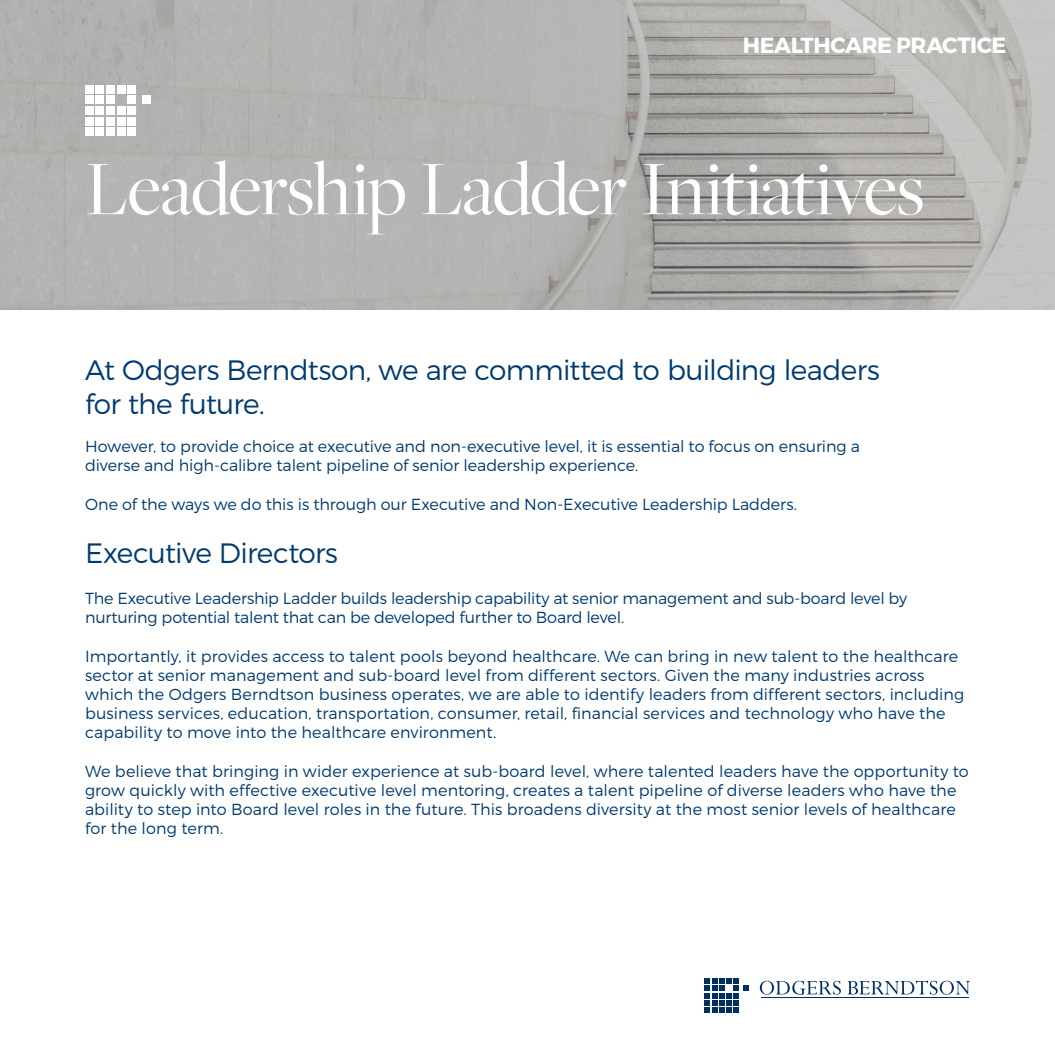
<style>
.page{position:relative;width:1055px;height:1055px;background:#fff}
.page>*{position:absolute;margin:0;border:0;box-sizing:border-box;transform-origin:0 0}
.t1{font:80px "Freight Big Pro";letter-spacing:-.015em;color:#fff}
.t2{font:300 28px/33.6px "Montserrat";letter-spacing:-.025em;color:#003b70}
.t3{font:700 22px "Montserrat";letter-spacing:-.02em;color:#fff}
.t4{font:300 16px/19.2px "Montserrat";color:#003b70}
</style>
<div class="page">
<svg style="left:0;top:0;width:1054px;height:309px;background:#b1b1af"></svg>
<div style="left:85px;top:85px;width:8px;height:9px;background:#fff"></div>
<div style="left:85px;top:96px;width:8px;height:8px;background:#fff"></div>
<div style="left:85px;top:106px;width:8px;height:9px;background:#fff"></div>
<div style="left:85px;top:117px;width:8px;height:8px;background:#fff"></div>
<div style="left:85px;top:128px;width:8px;height:8px;background:#fff"></div>
<div style="left:96px;top:85px;width:8px;height:9px;background:#fff"></div>
<div style="left:96px;top:96px;width:8px;height:8px;background:#fff"></div>
<div style="left:96px;top:106px;width:8px;height:9px;background:#fff"></div>
<div style="left:96px;top:117px;width:8px;height:8px;background:#fff"></div>
<div style="left:96px;top:128px;width:8px;height:8px;background:#fff"></div>
<div style="left:106px;top:85px;width:9px;height:9px;background:#fff"></div>
<div style="left:106px;top:96px;width:9px;height:8px;background:#fff"></div>
<div style="left:106px;top:106px;width:9px;height:9px;background:#fff"></div>
<div style="left:106px;top:117px;width:9px;height:8px;background:#fff"></div>
<div style="left:106px;top:128px;width:9px;height:8px;background:#fff"></div>
<div style="left:117px;top:85px;width:8px;height:9px;background:#fff"></div>
<div style="left:142px;top:96px;width:9px;height:8px;background:#fff"></div>
<div style="left:117px;top:106px;width:8px;height:9px;background:#fff"></div>
<div style="left:117px;top:117px;width:8px;height:8px;background:#fff"></div>
<div style="left:117px;top:128px;width:8px;height:8px;background:#fff"></div>
<div style="left:127px;top:85px;width:9px;height:9px;background:#fff"></div>
<div style="left:127px;top:96px;width:9px;height:8px;background:#fff"></div>
<div style="left:127px;top:106px;width:9px;height:9px;background:#fff"></div>
<div style="left:127px;top:117px;width:9px;height:8px;background:#fff"></div>
<div style="left:127px;top:128px;width:9px;height:8px;background:#fff"></div>
<svg style="left:704px;top:978px;width:45px;height:34px"></svg>
<hr style="left:760px;top:997px;width:208px;height:1px;background:#003062">
<svg style="left:759px;top:980px;width:82px;height:14px"></svg>
<svg style="left:847px;top:980px;width:122px;height:14px"></svg>
<p class="t3" style="left:742px;top:32px;width:265px">HEALTHCARE PRACTICE</p>
<h1 class="t1" style="left:85px;top:137px;width:840px">Leadership Ladder Initiatives</h1>
<p class="t2" style="left:85px;top:353px;width:796px">At Odgers Berndtson, we are committed to building leaders for the future.</p>
<p class="t4" style="left:85px;top:436px;width:776px">However, to provide choice at executive and non-executive level, it is essential to focus on ensuring a diverse and high-calibre talent pipeline of senior leadership experience.</p>
<p class="t4" style="left:85px;top:494px;width:713px">One of the ways we do this is through our Executive and Non-Executive Leadership Ladders.</p>
<p class="t2" style="left:85px;top:535px;width:254px">Executive Directors</p>
<p class="t4" style="left:85px;top:588px;width:823px">The Executive Leadership Ladder builds leadership capability at senior management and sub-board level by nurturing potential talent that can be developed further to Board level.</p>
<p class="t4" style="left:85px;top:646px;width:880px">Importantly, it provides access to talent pools beyond healthcare. We can bring in new talent to the healthcare sector at senior management and sub-board level from different sectors. Given the many industries across which the Odgers Berndtson business operates, we are able to identify leaders from different sectors, including business services, education, transportation, consumer, retail, financial services and technology who have the capability to move into the healthcare environment.</p>
<p class="t4" style="left:85px;top:761px;width:885px">We believe that bringing in wider experience at sub-board level, where talented leaders have the opportunity to grow quickly with effective executive level mentoring, creates a talent pipeline of diverse leaders who have the ability to step into Board level roles in the future. This broadens diversity at the most senior levels of healthcare for the long term.</p>
</div>
